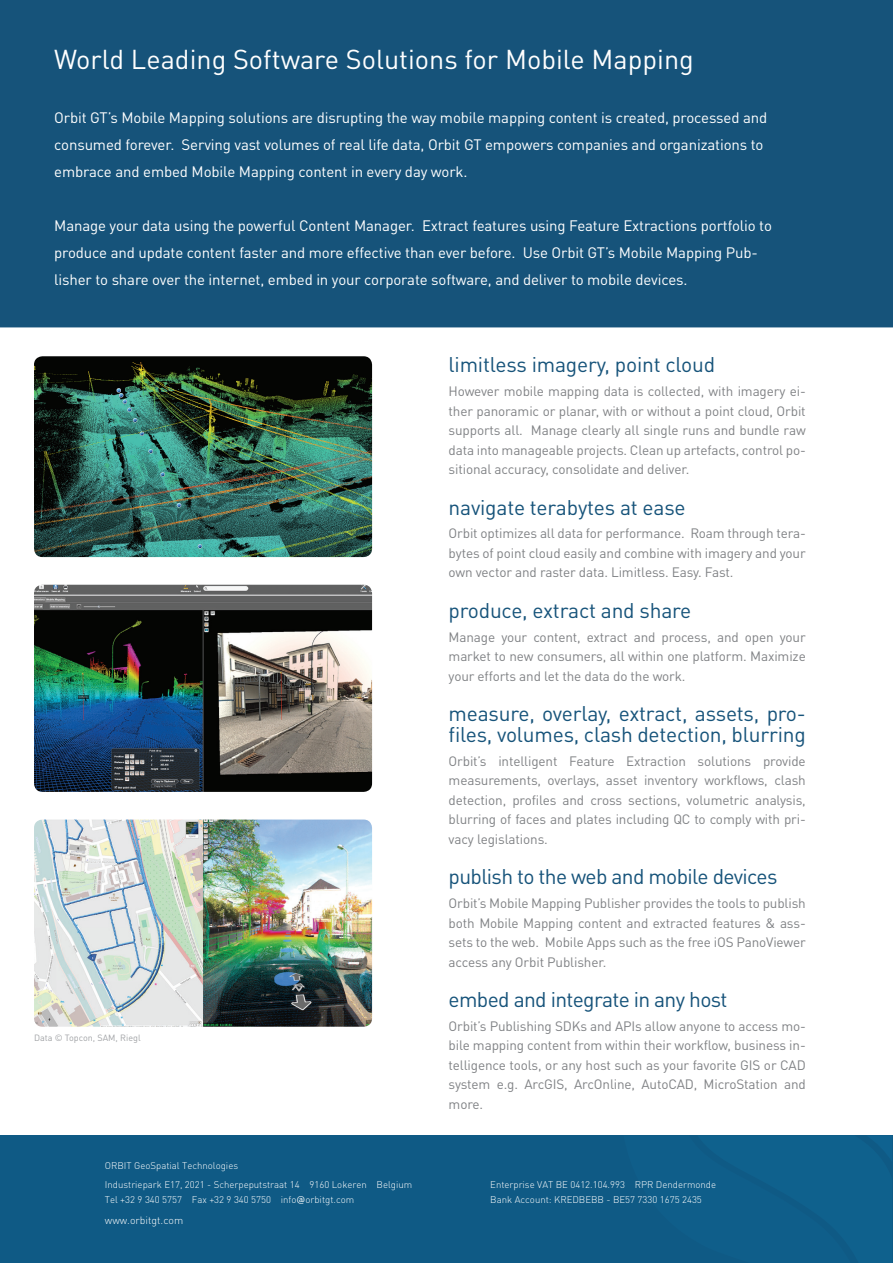
<style>
.page{position:relative;width:893px;height:1263px;background:#fff}
.page>*{position:absolute;margin:0;border:0;box-sizing:border-box;transform-origin:0 0}
.t1{font:27px "DINOT";color:#fff}
.t2{font:21px/21px "DINOT";letter-spacing:-.01em;color:#16537a}
.t3{font:21px "DINOT";letter-spacing:-.03em;color:#16537a}
.t4{font:15px/27px "DINOT";letter-spacing:-.01em;color:#fff}
.t5{font:13.5px/19.5px "DINOT";letter-spacing:-.01em;color:#808285;text-align:justify}
.t6{font:300 10.5px "DINOT";color:#fff}
.t7{font:300 9.6px/19.5px "DINOT";color:#fff}
.t8{font:9px "DINOT";color:#a1a3a6}
.s1{font-family:"Corbel";font-weight:400;font-size:8.7px}
</style>
<div class="page">
<div style="left:0;top:1135px;width:893px;height:128px;background:#0f5a85"></div>
<svg style="left:869px;top:1136px;width:23px;height:24px"></svg>
<div style="left:0;top:0;width:893px;height:327px;background:#16537a"></div>
<img style="left:34px;top:356px;width:338px;height:201px">
<img style="left:34px;top:585px;width:338px;height:207px">
<img style="left:34px;top:819px;width:338px;height:208px">
<h1 class="t1" style="left:54px;top:42px;width:641px">World Leading Software Solutions for Mobile Mapping</h1>
<p class="t4" style="left:54px;top:103px;width:715px">Orbit GT’s Mobile Mapping solutions are disrupting the way mobile mapping content is created, processed and consumed forever. Serving vast volumes of real life data, Orbit GT empowers companies and organizations to embrace and embed Mobile Mapping content in every day work.</p>
<p class="t4" style="left:54px;top:211px;width:719px">Manage your data using the powerful Content Manager. Extract features using Feature Extractions portfolio to produce and update content faster and more effective than ever before. Use Orbit GT’s Mobile Mapping Pub&shy;lisher to share over the internet, embed in your corporate software, and deliver to mobile devices.</p>
<p class="t8" style="left:34px;top:1032px;width:108px">Data © Topcon, SAM, Riegl</p>
<p class="t7" style="left:105px;top:1155px;width:309px">ORBIT GeoSpatial Technologies<br>Industriepark E17, 2021 - Scherpeputstraat 14 9160 Lokeren Belgium</p>
<h2 class="t2" style="left:449px;top:354px;width:268px">limitless imagery, point cloud</h2>
<p class="t5" style="left:449px;top:381px;width:359px">However mobile mapping data is collected, with imagery ei&shy;ther panoramic or planar, with or without a point cloud, Orbit supports all. Manage clearly all single runs and bundle raw data into manageable projects. Clean up artefacts, control po&shy;sitional accuracy, consolidate and deliver.</p>
<h2 class="t2" style="left:449px;top:496px;width:239px">navigate terabytes at ease</h2>
<p class="t5" style="left:449px;top:523px;width:359px">Orbit optimizes all data for performance. Roam through tera&shy;bytes of point cloud easily and combine with imagery and your own vector and raster data. Limitless. Easy. Fast.</p>
<h2 class="t2" style="left:449px;top:599px;width:244px">produce, extract and share</h2>
<p class="t5" style="left:449px;top:627px;width:359px">Manage your content, extract and process, and open your market to new consumers, all within one platform. Maximize your efforts and let the data do the work.</p>
<h2 class="t2" style="left:449px;top:703px;width:359px">measure, overlay, extract, assets, pro&shy;files, volumes, clash detection, blurring</h2>
<p class="t5" style="left:449px;top:751px;width:359px">Orbit’s intelligent Feature Extraction solutions provide measurements, overlays, asset inventory workflows, clash detection, profiles and cross sections, volumetric analysis, blurring of faces and plates including QC to comply with pri&shy;vacy legislations.</p>
<h2 class="t3" style="left:449px;top:864px;width:330px">publish to the web and mobile devices</h2>
<p class="t5" style="left:449px;top:893px;width:359px">Orbit’s Mobile Mapping Publisher provides the tools to publish both Mobile Mapping content and extracted features &amp; ass&shy;sets to the web. Mobile Apps such as the free iOS PanoViewer access any Orbit Publisher.</p>
<h2 class="t3" style="left:449px;top:986px;width:280px">embed and integrate in any host</h2>
<p class="t5" style="left:449px;top:1016px;width:359px">Orbit’s Publishing SDKs and APIs allow anyone to access mo&shy;bile mapping content from within their workflow, business in&shy;telligence tools, or any host such as your favorite GIS or CAD system e.g. ArcGIS, ArcOnline, AutoCAD, MicroStation and more.</p>
<p class="t7" style="left:490px;top:1175px;width:227px">Enterprise VAT BE 0412.104.993 RPR Dendermonde</p>
<p class="t7" style="left:105px;top:1190px;width:251px">Tel +32 9 340 5757 Fax +32 9 340 5750 info<span class="s1">@</span>orbitgt.com</p>
<p class="t7" style="left:490px;top:1190px;width:213px">Bank Account: KREDBEBB - BE57 7330 1675 2435</p>
<p class="t6" style="left:105px;top:1213px;width:80px">www.orbitgt.com</p>
</div>
